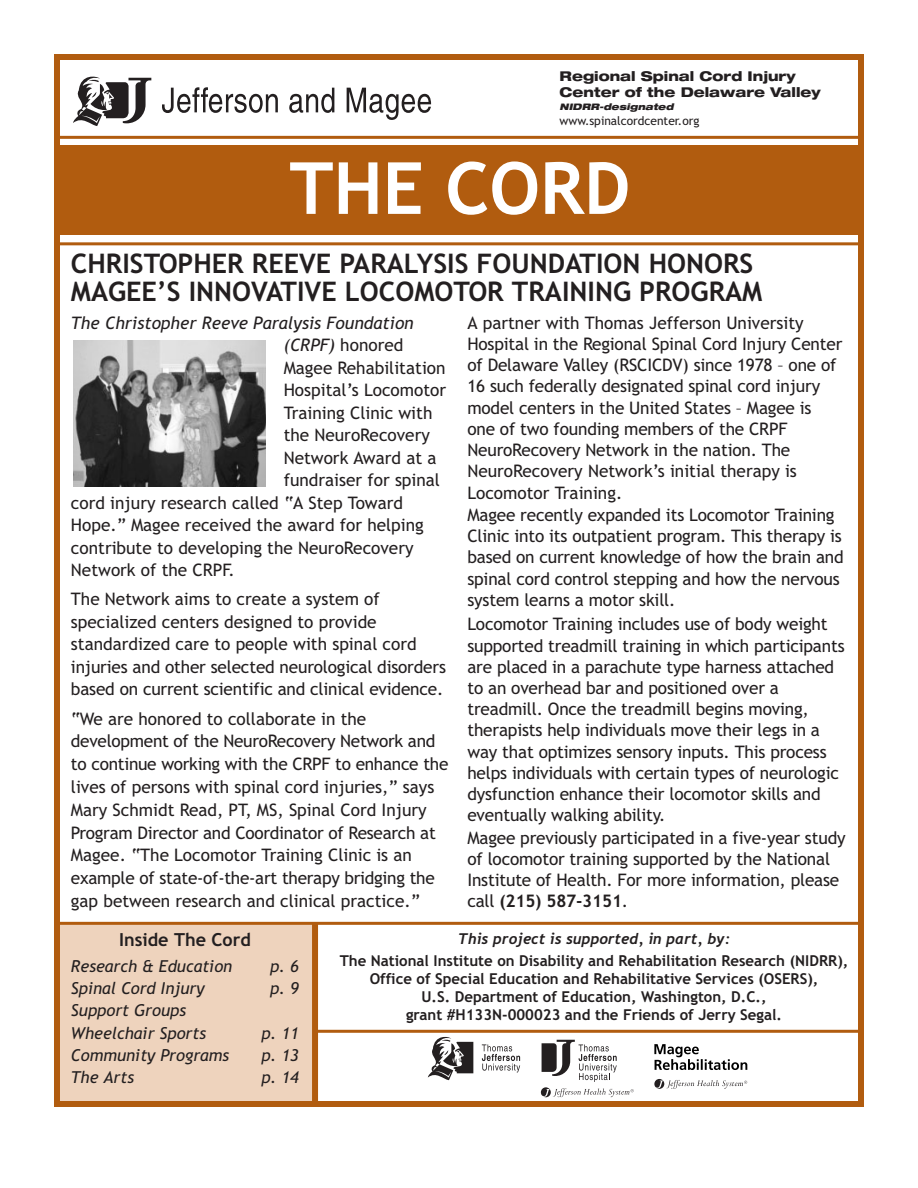
<style>
.page{position:relative;width:918px;height:1188px;background:#fff}
.page>*{position:absolute;margin:0;border:0;box-sizing:border-box;transform-origin:0 0}
.t1{font:700 72px "Trebuchet MS";color:#fff}
.t2{font:700 27px/28.5px "Trebuchet MS";color:#231f20}
.t3{font:700 18px "Trebuchet MS";color:#231f20}
.t4{font:17.25px/21.3px "Trebuchet MS";letter-spacing:-.01em;color:#231f20}
.t5{font:italic 17.25px "Trebuchet MS";color:#231f20}
.t6{font:italic 16.5px/22.4px "Trebuchet MS";color:#231f20}
.t7{font:700 15px/18px "Trebuchet MS";color:#231f20;text-align:center}
.t8{font:italic 700 15px "Trebuchet";color:#231f20}
.t9{font:800 expanded 13.5px/16.2px "Helvetica Neue";color:#231f20}
.t10{font:12px "Trebuchet MS";color:#231f20}
.t11{font:italic 900 expanded 9px "Helvetica Neue";color:#231f20}
.s1{font-style:italic}
.s2{font-weight:700}
</style>
<div class="page">
<div style="left:58px;top:924px;width:256px;height:179px;background:#eed3bd"></div>
<div style="left:54px;top:54px;width:810px;height:1053px;border:6px solid #b15c0f"></div>
<svg style="left:162px;top:87px;width:116px;height:26px"></svg>
<svg style="left:289px;top:88px;width:45px;height:25px"></svg>
<svg style="left:347px;top:88px;width:84px;height:32px"></svg>
<svg style="left:73px;top:76px;width:78px;height:50px"></svg>
<svg style="left:482px;top:1044px;width:38px;height:29px"></svg>
<svg style="left:428px;top:1036px;width:45px;height:44px"></svg>
<svg style="left:654px;top:1044px;width:93px;height:26px"></svg>
<svg style="left:541px;top:1040px;width:93px;height:57px"></svg>
<svg style="left:654px;top:1079px;width:93px;height:10px"></svg>
<hr style="left:55px;top:136px;width:807px;height:3px;background:#b15c0f">
<hr style="left:56px;top:242px;width:806px;height:3px;background:#b15c0f">
<div style="left:59px;top:145px;width:802px;height:90px;background:#b15c0f"></div>
<hr style="left:57px;top:922px;width:801px;height:3px;background:#b15c0f">
<hr style="left:314px;top:1030px;width:544px;height:3px;background:#b15c0f">
<div style="left:312px;top:923px;width:6px;height:184px;background:#b15c0f"></div>
<img style="left:74px;top:340px;width:192px;height:147px">
<p class="t9" style="left:560px;top:69px;width:263px">Regional Spinal Cord Injury<br>Center of the Delaware Valley</p>
<p class="t11" style="left:560px;top:103px;width:115px">NIDRR-designated</p>
<p class="t10" style="left:560px;top:116px;width:141px">www.spinalcordcenter.org</p>
<h1 class="t1" style="left:289px;top:160px;width:342px">THE CORD</h1>
<h2 class="t2" style="left:71px;top:251px;width:693px">CHRISTOPHER REEVE PARALYSIS FOUNDATION HONORS<br>MAGEE’S INNOVATIVE LOCOMOTOR TRAINING PROGRAM</h2>
<p class="t5" style="left:71px;top:316px;width:344px">The Christopher Reeve Paralysis Foundation</p>
<p class="t4" style="left:284px;top:336px;width:121px"><span class="s1">(CRPF)</span> honored</p>
<p class="t4" style="left:284px;top:359px;width:163px">Magee Rehabilitation</p>
<p class="t4" style="left:284px;top:381px;width:164px">Hospital’s Locomotor</p>
<p class="t4" style="left:284px;top:404px;width:150px">Training Clinic with</p>
<p class="t4" style="left:284px;top:426px;width:148px">the NeuroRecovery</p>
<p class="t4" style="left:284px;top:449px;width:154px">Network Award at a</p>
<p class="t4" style="left:284px;top:471px;width:158px">fundraiser for spinal</p>
<p class="t4" style="left:71px;top:494px;width:334px">cord injury research called “A Step Toward</p>
<p class="t4" style="left:71px;top:516px;width:354px">Hope.” Magee received the award for helping</p>
<p class="t4" style="left:71px;top:539px;width:344px">contribute to developing the NeuroRecovery</p>
<p class="t4" style="left:71px;top:561px;width:165px">Network of the CRPF.</p>
<p class="t4" style="left:71px;top:589px;width:377px;line-height:22.5px">The Network aims to create a system of specialized centers designed to provide standardized care to people with spinal cord injuries and other selected neurological disorders based on current scientific and clinical evidence.</p>
<p class="t4" style="left:71px;top:709px;width:379px;line-height:22.8px">“We are honored to collaborate in the development of the NeuroRecovery Network and to continue working with the CRPF to enhance the lives of persons with spinal cord injuries,” says Mary Schmidt Read, PT, MS, Spinal Cord Injury Program Director and Coordinator of Research at Magee. “The Locomotor Training Clinic is an example of state-of-the-art therapy bridging the gap between research and clinical practice.”</p>
<p class="t4" style="left:467px;top:314px;width:378px">A partner with Thomas Jefferson University Hospital in the Regional Spinal Cord Injury Center of Delaware Valley (RSCICDV) since 1978 – one of 16 such federally designated spinal cord injury model centers in the United States – Magee is<br>one of two founding members of the CRPF NeuroRecovery Network in the nation. The NeuroRecovery Network’s initial therapy is Locomotor Training.<br>Magee recently expanded its Locomotor Training Clinic into its outpatient program. This therapy is based on current knowledge of how the brain and spinal cord control stepping and how the nervous system learns a motor skill.</p>
<p class="t4" style="left:467px;top:615px;width:380px">Locomotor Training includes use of body weight supported treadmill training in which participants are placed in a parachute type harness attached to an overhead bar and positioned over a treadmill. Once the treadmill begins moving, therapists help individuals move their legs in a way that optimizes sensory inputs. This process helps individuals with certain types of neurologic dysfunction enhance their locomotor skills and eventually walking ability.<br>Magee previously participated in a five-year study of locomotor training supported by the National Institute of Health. For more information, please call <span class="s2">(215) 587-3151</span>.</p>
<p class="t3" style="left:119px;top:933px;width:133px">Inside The Cord</p>
<p class="t6" style="left:71px;top:956px;width:163px">Research &amp; Education</p>
<p class="t6" style="left:270px;top:956px;width:30px">p. 6</p>
<p class="t6" style="left:71px;top:979px;width:135px">Spinal Cord Injury</p>
<p class="t6" style="left:270px;top:979px;width:30px">p. 9</p>
<p class="t6" style="left:71px;top:1001px;width:137px">Support Groups<br>Wheelchair Sports</p>
<p class="t6" style="left:261px;top:1023px;width:39px">p. 11</p>
<p class="t6" style="left:71px;top:1045px;width:160px">Community Programs</p>
<p class="t6" style="left:261px;top:1045px;width:39px">p. 13</p>
<p class="t6" style="left:71px;top:1068px;width:65px">The Arts</p>
<p class="t6" style="left:261px;top:1068px;width:39px">p. 14</p>
<p class="t8" style="left:458px;top:931px;width:274px">This project is supported, in part, by:</p>
<p class="t7" style="left:340px;top:953px;width:510px">The National Institute on Disability and Rehabilitation Research (NIDRR), Office of Special Education and Rehabilitative Services (OSERS),<br>U.S. Department of Education, Washington, D.C.,<br>grant #H133N-000023 and the Friends of Jerry Segal.</p>
</div>
